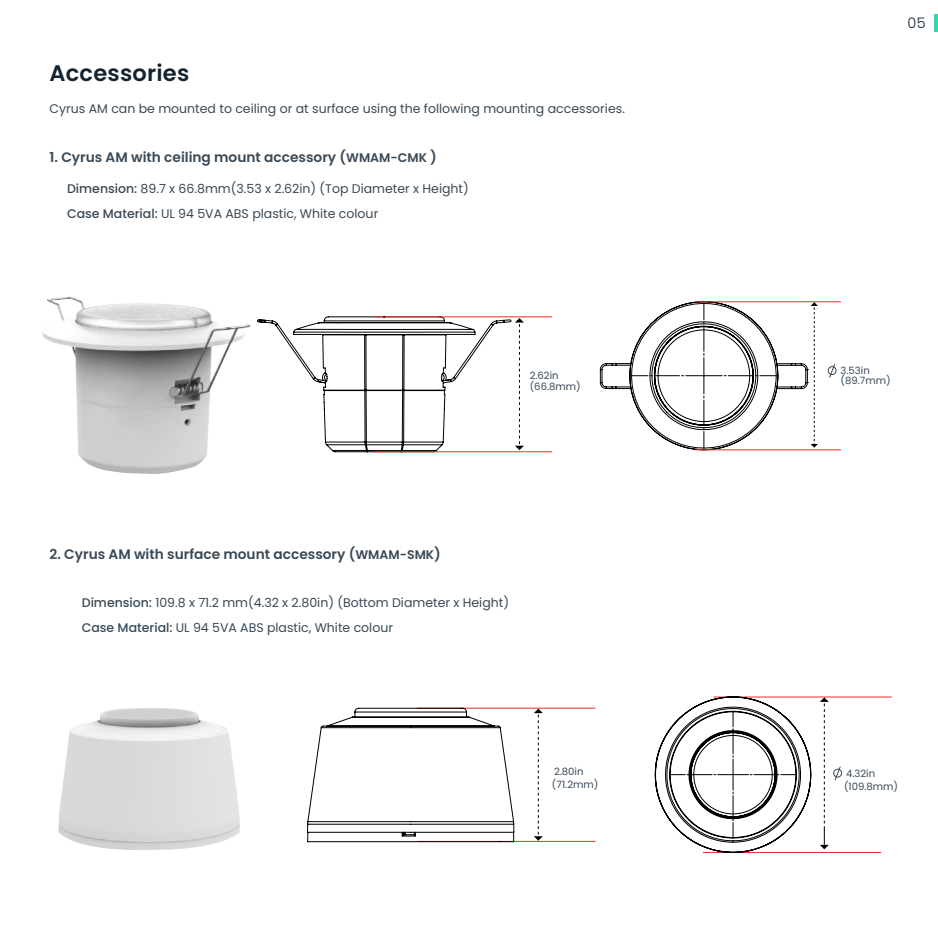
<style>
.page{position:relative;width:938px;height:938px;background:#fff}
.page>*{position:absolute;margin:0;border:0;box-sizing:border-box;transform-origin:0 0}
.t1{font:600 22.5px "Poppins";letter-spacing:.01em;color:#132430}
.t2{font:300 14.5px "Poppins";color:#132430}
.t3{font:600 13.75px "Poppins";color:#394956}
.t4{font:12.5px/25px "Poppins";color:#394956}
.t5{font:10px/12.9px "Poppins";color:#3a4956}
.s1{font-size:12.5px}
.s2{font-weight:500}
</style>
<div class="page">
<hr style="left:934px;top:14px;width:3px;height:17px;background:#3bd4ae">
<hr style="left:374px;top:451px;width:177px;height:1px;background:#ed2d2c">
<hr style="left:374px;top:316px;width:177px;height:1px;background:#ed2d2c">
<svg style="left:265px;top:315px;width:259px;height:137px"></svg>
<hr style="left:417px;top:841px;width:178px;height:1px;background:#ed2d2c">
<hr style="left:417px;top:707px;width:178px;height:1px;background:#ed2d2c">
<svg style="left:534px;top:708px;width:9px;height:132px"></svg>
<hr style="left:703px;top:852px;width:177px;height:1px;background:#ed2d2c">
<hr style="left:713px;top:696px;width:178px;height:1px;background:#ed2d2c">
<svg style="left:819px;top:697px;width:9px;height:152px"></svg>
<hr style="left:695px;top:449px;width:145px;height:1px;background:#ed2d2c">
<hr style="left:695px;top:301px;width:145px;height:1px;background:#ed2d2c">
<svg style="left:600px;top:301px;width:218px;height:149px"></svg>
<svg style="left:307px;top:707px;width:207px;height:135px"></svg>
<svg style="left:655px;top:696px;width:156px;height:156px"></svg>
<div style="left:827px;top:366px;width:9px;height:9px;border:1px solid #3a4956;border-radius:50%"></div>
<svg style="left:828px;top:364px;width:7px;height:14px"></svg>
<div style="left:833px;top:768px;width:8px;height:9px;border:1px solid #3a4956;border-radius:50%"></div>
<svg style="left:834px;top:766px;width:7px;height:15px"></svg>
<img style="left:42px;top:297px;width:223px;height:177px">
<img style="left:58px;top:708px;width:182px;height:142px">
<h1 class="t1" style="left:49px;top:60px;width:141px">Accessories</h1>
<p class="t4" style="left:49px;top:96px;width:577px">Cyrus AM can be mounted to ceiling or at surface using the following mounting accessories.</p>
<p class="t3" style="left:49px;top:149px;width:389px">1. Cyrus AM with ceiling mount accessory (<span class="s1">WMAM-CMK</span> )</p>
<p class="t4" style="left:67px;top:176px;width:403px"><span class="s2">Dimension:</span> 89.7 x 66.8mm(3.53 x 2.62in) (Top Diameter x Height)<br><span class="s2">Case Material:</span> UL 94 5VA ABS plastic, White colour</p>
<p class="t5" style="left:529px;top:370px;width:52px;line-height:11.2px">2.62in (66.8mm)</p>
<p class="t2" style="left:907px;top:14px;width:20px">05</p>
<p class="t5" style="left:840px;top:365px;width:52px;line-height:9.9px">3.53in (89.7mm)</p>
<p class="t3" style="left:49px;top:546px;width:393px">2. Cyrus AM with surface mount accessory (<span class="s1">WMAM-SMK</span>)</p>
<p class="t4" style="left:82px;top:590px;width:429px"><span class="s2">Dimension:</span> 109.8 x 71.2 mm(4.32 x 2.80in) (Bottom Diameter x Height)<br><span class="s2">Case Material:</span> UL 94 5VA ABS plastic, White colour</p>
<p class="t5" style="left:552px;top:765px;width:48px">2.80in (71.2mm)</p>
<p class="t5" style="left:844px;top:766px;width:56px">4.32in (109.8mm)</p>
</div>
